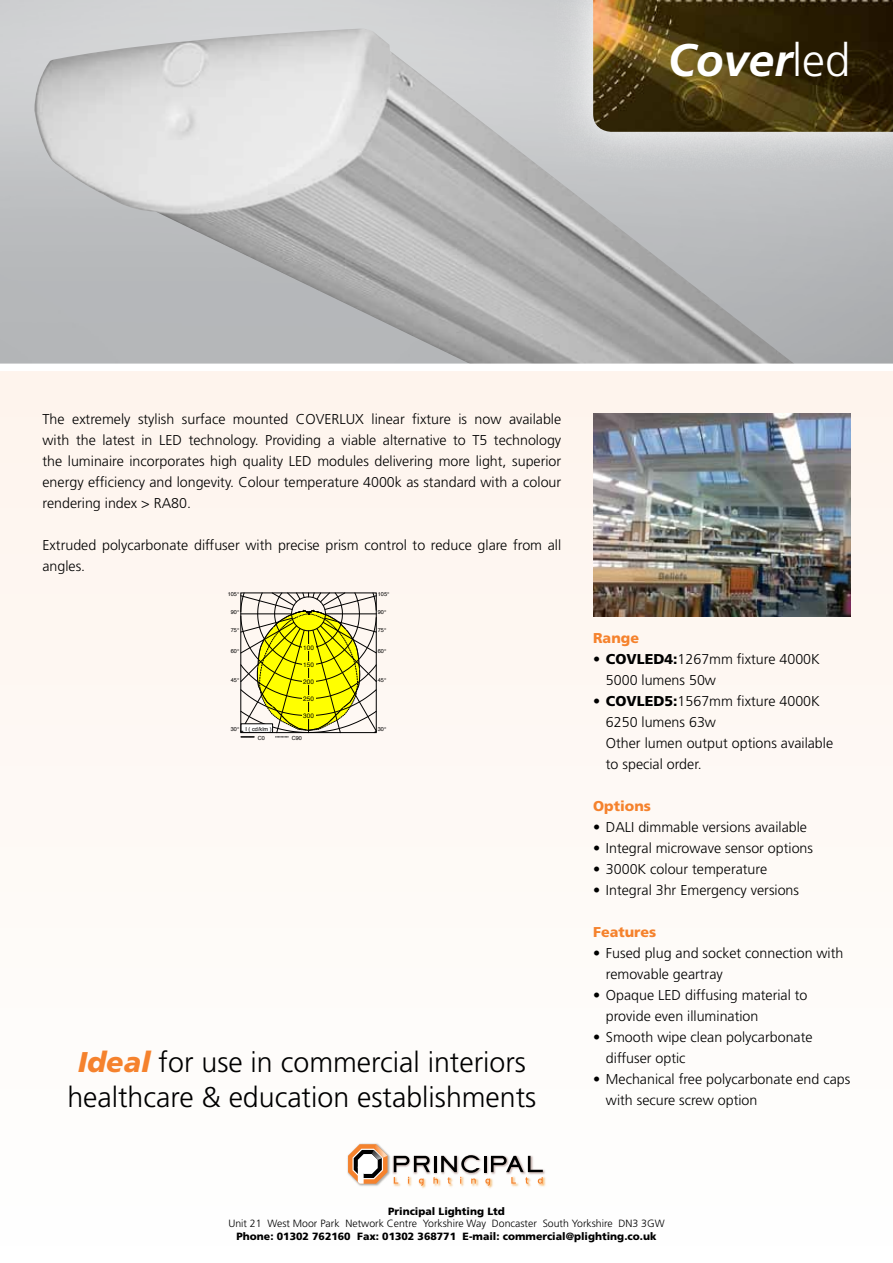
<style>
.page{position:relative;width:893px;height:1263px;background:#fef9f5}
.page>*{position:absolute;margin:0;border:0;box-sizing:border-box;transform-origin:0 0}
.t1{font:italic 700 45.6px "Frutiger";color:#fff}
.t2{font:300 28.5px/34.2px "Frutiger";color:#000;text-align:center}
.t3{font:300 14.25px/21px "Frutiger";color:#000}
.t4{font:900 14.25px "Frutiger";color:#f5822d}
.t5{font:900 10.5px "Frutiger";color:#000}
.t6{font:300 10.5px "Frutiger";color:#000}
.t7{font:6.45px "Helvetica";letter-spacing:-.005em;color:#000}
.t8{font:5.55px "Helvetica";letter-spacing:.005em;color:#000}
.s1{font-weight:300;font-style:normal}
.s2{font-weight:900;font-style:italic;color:#f5822d}
.s3{font-weight:900}
</style>
<div class="page">
<img style="left:34px;top:29px;width:765px;height:335px">
<svg style="left:552px;top:0;width:341px;height:173px;background:#cfd1d2"></svg>
<img style="left:593px;top:0;width:300px;height:132px">
<div style="left:0;top:364px;width:893px;height:7px;background:#fff"></div>
<svg style="left:241px;top:593px;width:135px;height:145px"></svg>
<img style="left:593px;top:413px;width:257px;height:204px">
<img style="left:347px;top:1143px;width:43px;height:43px">
<svg style="left:348px;top:1144px;width:39px;height:40px"></svg>
<img style="left:392px;top:1154px;width:81px;height:19px">
<svg style="left:393px;top:1155px;width:153px;height:33px"></svg>
<h1 class="t1" style="left:668px;top:34px;width:184px">Cover<span class="s1">led</span></h1>
<p class="t3" style="left:42px;top:409px;width:520px;text-align:justify">The extremely stylish surface mounted Coverlux linear fixture is now available with the latest in Led technology. Providing a viable alternative to T5 technology the luminaire incorporates high quality led</p>
<p class="t3" style="left:43px;top:451px;width:520px;text-align:justify;text-indent:275px">modules delivering more light, superior energy efficiency and longevity. Colour temperature 4000k as standard with a colour rendering index &gt; RA80.</p>
<p class="t3" style="left:43px;top:535px;width:520px">Extruded polycarbonate diffuser with precise prism control to reduce glare from all angles.</p>
<p class="t8" style="left:228px;top:589px;width:13px">105°</p>
<p class="t8" style="left:378px;top:589px;width:13px">105°</p>
<p class="t8" style="left:231px;top:608px;width:10px">90°</p>
<p class="t8" style="left:378px;top:608px;width:10px">90°</p>
<p class="t8" style="left:231px;top:626px;width:10px">75°</p>
<p class="t8" style="left:378px;top:626px;width:10px">75°</p>
<p class="t7" style="left:303px;top:643px;width:12px">100</p>
<p class="t7" style="left:303px;top:660px;width:12px">150</p>
<p class="t7" style="left:303px;top:677px;width:12px">200</p>
<p class="t7" style="left:303px;top:693px;width:12px">250</p>
<p class="t7" style="left:303px;top:710px;width:12px">300</p>
<p class="t8" style="left:231px;top:647px;width:10px">60°</p>
<p class="t8" style="left:378px;top:647px;width:10px">60°</p>
<p class="t8" style="left:231px;top:675px;width:10px">45°</p>
<p class="t8" style="left:378px;top:675px;width:10px">45°</p>
<p class="t8" style="left:246px;top:725px;width:28px">I ( cd/klm )</p>
<p class="t8" style="left:231px;top:725px;width:10px">30°</p>
<p class="t8" style="left:378px;top:725px;width:10px">30°</p>
<p class="t8" style="left:258px;top:733px;width:9px">C0</p>
<p class="t8" style="left:292px;top:733px;width:12px">C90</p>
<h2 class="t2" style="left:67px;top:1045px;width:470px"><span class="s2">Ideal</span> for use in commercial interiors healthcare &amp; education establishments</h2>
<p class="t4" style="left:593px;top:629px;width:47px">Range</p>
<p class="t3" style="left:606px;top:648px;width:215px;text-indent:-13px"><span class="s3">• Covled4:</span>1267mm fixture 4000K<br>5000 lumens 50w</p>
<p class="t3" style="left:606px;top:690px;width:229px;text-indent:-13px"><span class="s3">• Covled5:</span>1567mm fixture 4000K<br>6250 lumens 63w<br>Other lumen output options available to special order.</p>
<p class="t4" style="left:593px;top:797px;width:59px">Options</p>
<p class="t3" style="left:593px;top:816px;width:215px">• DALI dimmable versions available</p>
<p class="t3" style="left:593px;top:837px;width:221px">• Integral microwave sensor options</p>
<p class="t3" style="left:593px;top:858px;width:176px">• 3000K colour temperature</p>
<p class="t3" style="left:593px;top:879px;width:207px">• Integral 3hr Emergency versions</p>
<p class="t4" style="left:593px;top:923px;width:65px">Features</p>
<p class="t3" style="left:606px;top:942px;width:239px;text-indent:-13px">• Fused plug and socket connection with removable geartray</p>
<p class="t3" style="left:606px;top:984px;width:203px;text-indent:-13px">• Opaque Led diffusing material to provide even illumination</p>
<p class="t3" style="left:606px;top:1026px;width:208px;text-indent:-13px">• Smooth wipe clean polycarbonate diffuser optic</p>
<p class="t3" style="left:606px;top:1068px;width:246px;text-indent:-13px">• Mechanical free polycarbonate end caps with secure screw option</p>
<p class="t5" style="left:388px;top:1205px;width:118px">Principal Lighting Ltd</p>
<p class="t6" style="left:228px;top:1218px;width:438px">Unit 21 West Moor Park Network Centre Yorkshire Way Doncaster South Yorkshire DN3 3GW</p>
<p class="t5" style="left:237px;top:1230px;width:421px">Phone: 01302 762160 Fax: 01302 368771 E-mail: commercial@plighting.co.uk</p>
</div>
